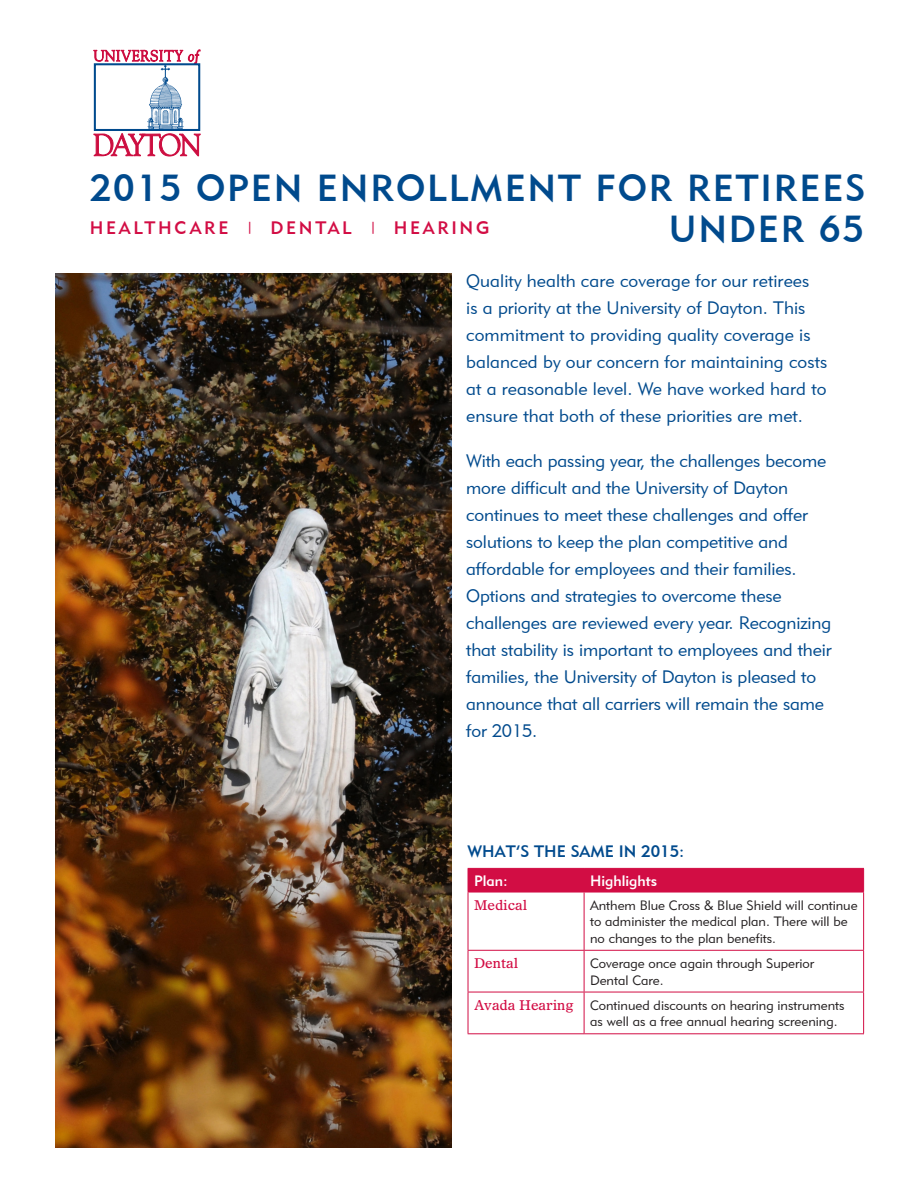
<style>
.page{position:relative;width:918px;height:1188px;background:#fff}
.page>*{position:absolute;margin:0;border:0;box-sizing:border-box;transform-origin:0 0}
.t1{font:37.5px "Geometric 415 BT Medium A";letter-spacing:.05em;color:#004a8d}
.body_copy{font:18px/27px "Geometric 415 BT Lite A";letter-spacing:-.005em;color:#004a8d}
.t2{font:18px "Geometric 415 BT Medium A";letter-spacing:.15em;color:#d20d44}
.SUB_HEAD{font:16.5px "Geometric 415 BT Medium A";color:#004a8d}
.body_copy-2{font:15px "Geometric 415 BT Medium A";color:#fff}
.body_copy-3{font:13.5px/16.5px "Geometric 415 BT Lite A";color:#231f20}
.body_copy-4{font:13.5px "Olympian LT Std";color:#d20d44}
</style>
<div class="page">
<svg style="left:94px;top:133px;width:107px;height:23px"></svg>
<svg style="left:94px;top:50px;width:106px;height:13px"></svg>
<div style="left:94px;top:63px;width:106px;height:68px;border:2px solid #004a8d"></div>
<img style="left:146px;top:64px;width:38px;height:65px">
<svg style="left:469px;top:893px;width:394px;height:140px"></svg>
<div style="left:468px;top:868px;width:396px;height:24px;background:#d20d44"></div>
<hr style="left:468px;top:892px;width:116px;height:1px;background:#d20d44">
<hr style="left:468px;top:892px;width:1px;height:58px;background:#d20d44">
<hr style="left:584px;top:892px;width:280px;height:1px;background:#d20d44">
<hr style="left:584px;top:892px;width:1px;height:58px;background:#d20d44">
<hr style="left:863px;top:892px;width:1px;height:58px;background:#d20d44">
<hr style="left:468px;top:950px;width:116px;height:1px;background:#d20d44">
<hr style="left:468px;top:951px;width:1px;height:41px;background:#d20d44">
<hr style="left:584px;top:950px;width:280px;height:1px;background:#d20d44">
<hr style="left:584px;top:951px;width:1px;height:41px;background:#d20d44">
<hr style="left:863px;top:951px;width:1px;height:41px;background:#d20d44">
<hr style="left:468px;top:992px;width:116px;height:1px;background:#d20d44">
<hr style="left:468px;top:992px;width:1px;height:41px;background:#d20d44">
<hr style="left:584px;top:992px;width:280px;height:1px;background:#d20d44">
<hr style="left:584px;top:992px;width:1px;height:41px;background:#d20d44">
<hr style="left:863px;top:992px;width:1px;height:41px;background:#d20d44">
<hr style="left:468px;top:1033px;width:116px;height:1px;background:#d20d44">
<hr style="left:584px;top:1033px;width:280px;height:1px;background:#d20d44">
<img style="left:56px;top:273px;width:396px;height:874px">
<p class="t1" style="left:90px;top:165px;width:777px">2015 OPEN ENROLLMENT FOR RETIREES</p>
<p class="t2" style="left:90px;top:217px;width:140px">HEALTHCARE</p>
<p class="t1" style="left:669px;top:206px;width:197px">UNDER 65</p>
<p class="t2" style="left:247px;top:217px;width:244px"><sup>|</sup> DENTAL <sup>|</sup> HEARING</p>
<p class="body_copy" style="left:466px;top:267px;width:363px">Quality health care coverage for our retirees<br>is a priority at the University of Dayton. This commitment to providing quality coverage is balanced by our concern for maintaining costs at a reasonable level. We have worked hard to ensure that both of these priorities are met.</p>
<p class="body_copy" style="left:466px;top:447px;width:367px">With each passing year, the challenges become more difficult and the University of Dayton continues to meet these challenges and offer solutions to keep the plan competitive and affordable for employees and their families.<br>Options and strategies to overcome these challenges are reviewed every year. Recognizing that stability is important to employees and their families, the University of Dayton is pleased to announce that all carriers will remain the same for 2015.</p>
<p class="SUB_HEAD" style="left:468px;top:841px;width:218px">WHAT’S THE SAME IN 2015:</p>
<p class="body_copy-2" style="left:474px;top:871px;width:35px">Plan:</p>
<p class="body_copy-2" style="left:590px;top:871px;width:69px">Highlights</p>
<p class="body_copy-4" style="left:474px;top:897px;width:55px">Medical</p>
<p class="body_copy-3" style="left:590px;top:897px;width:269px">Anthem Blue Cross &amp; Blue Shield will continue to administer the medical plan. There will be no changes to the plan benefits.</p>
<p class="body_copy-4" style="left:474px;top:955px;width:46px">Dental</p>
<p class="body_copy-3" style="left:590px;top:955px;width:225px">Coverage once again through Superior<br>Dental Care.</p>
<p class="body_copy-4" style="left:474px;top:997px;width:101px">Avada Hearing</p>
<p class="body_copy-3" style="left:590px;top:997px;width:256px">Continued discounts on hearing instruments as well as a free annual hearing screening.</p>
</div>
